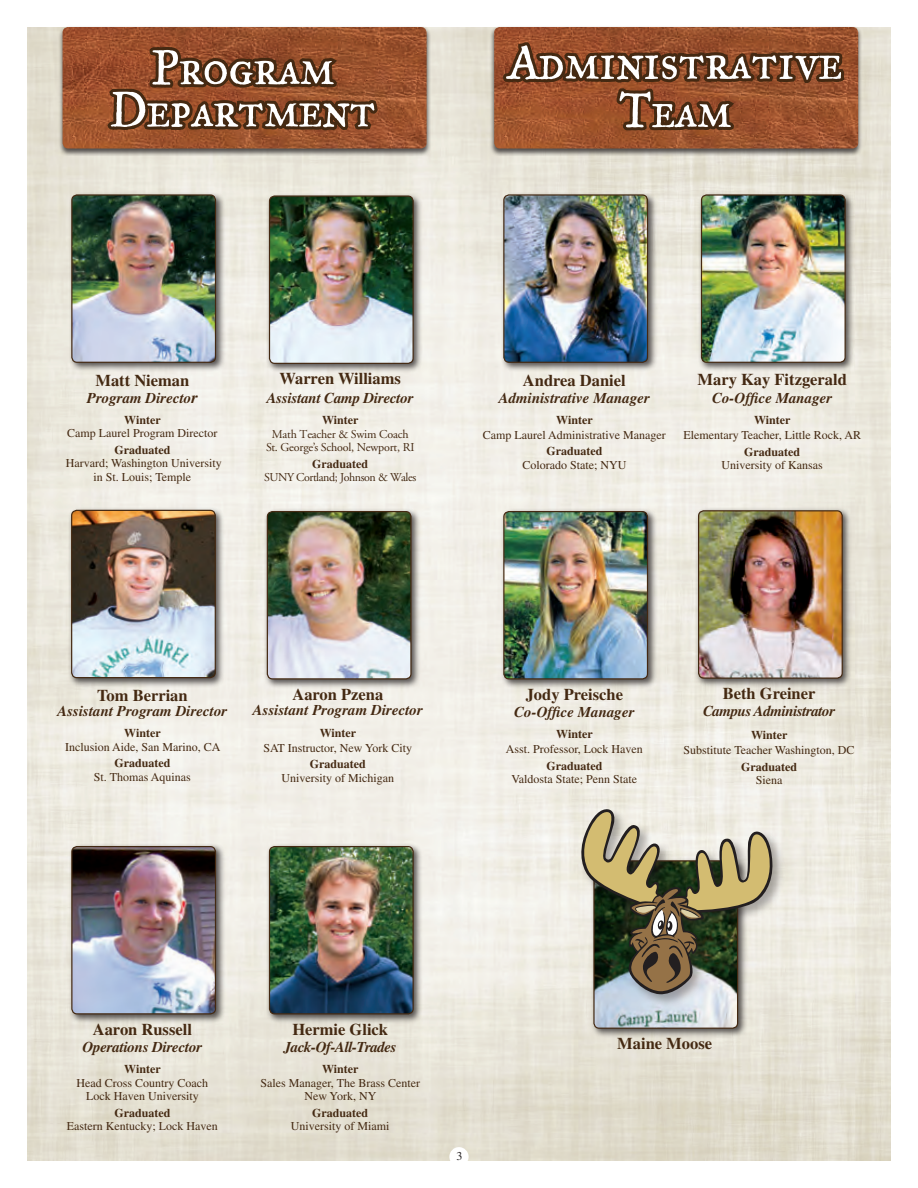
<style>
.page{position:relative;width:918px;height:1188px;background:#fff}
.page>*{position:absolute;margin:0;border:0;box-sizing:border-box;transform-origin:0 0}
.t1{font:54px "Historical Fell Type Roman SC";letter-spacing:-.025em;color:#fff}
.intro_letter{font:700 16.5px "Times";color:#442912}
.intro_letter-2{font:italic 700 15px "Times";color:#442912}
.intro_letter-3{font:italic 700 15px "Times";letter-spacing:-.03em;color:#442912}
.intro_letter-4{font:12px/13.5px "Times";color:#442912;text-align:center}
.intro_letter-5{font:12px/13.5px "Adobe Garamond";letter-spacing:-.015em;color:#442912;text-align:center}
.intro_letter-6{font:12px/13.5px "Adobe Garamond";letter-spacing:-.035em;color:#442912;text-align:center}
.intro_letter-7{font:700 12px/13.5px "Times";color:#442912;text-align:center}
.t2{font:12px "Times";color:#231f20}
.s1{font-size:16.5px}
.s2{font-weight:700}
.s3{font-family:"Times";font-weight:700}
.s4{font-weight:400}
</style>
<div class="page">
<div style="left:590px;top:857px;width:157px;height:181px;background:#231f20;opacity:.75"></div>
<img style="left:594px;top:1007px;width:144px;height:21px">
<div style="left:579px;top:807px;width:206px;height:200px;background:#231f20;opacity:.35"></div>
<svg style="left:578px;top:807px;width:196px;height:188px;background:#98957b"></svg>
<div style="left:68px;top:507px;width:157px;height:181px;background:#231f20;opacity:.75"></div>
<img style="left:72px;top:510px;width:143px;height:168px">
<div style="left:71px;top:510px;width:145px;height:168px;border:1px solid #442912;border-radius:5px"></div>
<div style="left:58px;top:25px;width:373px;height:131px;background:#231f20;opacity:.75"></div>
<img style="left:63px;top:27px;width:364px;height:121px">
<div style="left:489px;top:25px;width:374px;height:131px;background:#231f20;opacity:.75"></div>
<img style="left:494px;top:27px;width:364px;height:121px">
<svg style="left:104px;top:44px;width:278px;height:91px;background:#743f21"></svg>
<svg style="left:504px;top:25px;width:345px;height:110px;background:#844929"></svg>
<div style="left:68px;top:191px;width:157px;height:181px;background:#231f20;opacity:.75"></div>
<img style="left:72px;top:195px;width:143px;height:167px">
<div style="left:71px;top:194px;width:145px;height:169px;border:1px solid #442912;border-radius:5px"></div>
<div style="left:500px;top:191px;width:157px;height:181px;background:#231f20;opacity:.75"></div>
<img style="left:504px;top:195px;width:143px;height:167px">
<div style="left:503px;top:194px;width:145px;height:169px;border:1px solid #442912;border-radius:5px"></div>
<div style="left:264px;top:508px;width:157px;height:181px;background:#231f20;opacity:.75"></div>
<img style="left:267px;top:512px;width:144px;height:167px">
<div style="left:267px;top:511px;width:145px;height:168px;border:1px solid #442912;border-radius:5px"></div>
<div style="left:500px;top:508px;width:157px;height:181px;background:#231f20;opacity:.75"></div>
<img style="left:504px;top:512px;width:143px;height:167px">
<div style="left:503px;top:511px;width:145px;height:168px;border:1px solid #442912;border-radius:5px"></div>
<div style="left:68px;top:843px;width:157px;height:181px;background:#231f20;opacity:.75"></div>
<img style="left:72px;top:847px;width:143px;height:167px">
<div style="left:71px;top:846px;width:145px;height:168px;border:1px solid #442912;border-radius:5px"></div>
<div style="left:695px;top:507px;width:157px;height:181px;background:#231f20;opacity:.75"></div>
<img style="left:699px;top:511px;width:143px;height:167px">
<div style="left:698px;top:510px;width:145px;height:169px;border:1px solid #442912;border-radius:5px"></div>
<div style="left:698px;top:191px;width:157px;height:181px;background:#231f20;opacity:.75"></div>
<img style="left:702px;top:195px;width:143px;height:167px">
<div style="left:701px;top:194px;width:145px;height:169px;border:1px solid #442912;border-radius:5px"></div>
<div style="left:266px;top:192px;width:157px;height:181px;background:#231f20;opacity:.75"></div>
<img style="left:270px;top:196px;width:143px;height:167px">
<div style="left:269px;top:195px;width:145px;height:169px;border:1px solid #442912;border-radius:5px"></div>
<div style="left:266px;top:843px;width:157px;height:181px;background:#231f20;opacity:.75"></div>
<img style="left:270px;top:847px;width:143px;height:167px">
<div style="left:269px;top:846px;width:145px;height:168px;border:1px solid #442912;border-radius:5px"></div>
<p class="t1" style="left:151px;top:36px;width:185px">Program</p>
<p class="t1" style="left:110px;top:78px;width:268px">Department</p>
<p class="t1" style="left:507px;top:30px;width:337px">Administrative</p>
<p class="t1" style="left:618px;top:79px;width:115px">Team</p>
<p class="intro_letter" style="left:95px;top:370px;width:95px">Matt Nieman</p>
<p class="intro_letter-2" style="left:87px;top:389px;width:112px">Program Directo<span class="s1">r</span></p>
<p class="intro_letter-4" style="left:67px;top:413px;width:152px"><span class="s2">Winter<br></span>Camp Laurel Program Director</p>
<p class="intro_letter-4" style="left:66px;top:443px;width:158px"><span class="s2">Graduated<br></span>Harvard; Washington University in St. Louis; Temple</p>
<p class="intro_letter" style="left:279px;top:369px;width:123px">Warren Williams</p>
<p class="intro_letter-2" style="left:267px;top:389px;width:148px">Assistant Camp Director</p>
<p class="intro_letter-5" style="left:266px;top:414px;width:150px"><span class="s3">Winter<br></span>Math Teacher &amp; Swim Coach<br>St. George’s School, Newport, RI</p>
<p class="intro_letter-6" style="left:264px;top:457px;width:154px"><span class="s3">Graduated<br></span>SUNY Cortland; Johnson &amp; Wales</p>
<p class="intro_letter" style="left:523px;top:370px;width:104px">Andrea Daniel</p>
<p class="intro_letter-2" style="left:499px;top:389px;width:153px">Administrative Manager</p>
<p class="intro_letter-4" style="left:483px;top:412px;width:184px;line-height:15px"><span class="s2">Winter<br></span>Camp Laurel Administrative Manager</p>
<p class="intro_letter-4" style="left:522px;top:445px;width:105px"><span class="s2">Graduated<br></span>Colorado State; NYU</p>
<p class="intro_letter" style="left:698px;top:369px;width:151px">Mary Kay Fitzgerald</p>
<p class="intro_letter-2" style="left:712px;top:389px;width:122px">Co-Office Manager</p>
<p class="intro_letter-4" style="left:683px;top:413px;width:179px;line-height:15px"><span class="s2">Winter<br></span>Elementary Teacher, Little Rock, AR</p>
<p class="intro_letter-4" style="left:722px;top:445px;width:103px"><span class="s2">Graduated<br></span>University of Kansas</p>
<p class="intro_letter" style="left:97px;top:685px;width:92px">Tom Berrian</p>
<p class="intro_letter-2" style="left:57px;top:702px;width:172px">Assistant Program Director</p>
<p class="intro_letter-7" style="left:124px;top:726px;width:38px">Winter</p>
<p class="intro_letter-4" style="left:65px;top:739px;width:157px;line-height:16.5px">Inclusion Aide, San Marino, CA<br><span class="s2">Graduated</span></p>
<p class="intro_letter-4" style="left:94px;top:770px;width:98px">St. Thomas Aquinas</p>
<p class="intro_letter" style="left:292px;top:685px;width:92px">Aaron Pzena</p>
<p class="intro_letter-2" style="left:253px;top:701px;width:172px">Assistant Program Director</p>
<p class="intro_letter-4" style="left:264px;top:725px;width:150px;line-height:15px"><span class="s2">Winter<br></span>SAT Instructor, New York City</p>
<p class="intro_letter-4" style="left:282px;top:757px;width:114px"><span class="s2">Graduated<br></span>University of Michigan</p>
<p class="intro_letter" style="left:526px;top:685px;width:99px">Jody Preische</p>
<p class="intro_letter-2" style="left:514px;top:703px;width:122px">Co-Office Manager</p>
<p class="intro_letter-4" style="left:506px;top:727px;width:139px;line-height:15px"><span class="s2">Winter<br></span>Asst. Professor, Lock Haven</p>
<p class="intro_letter-4" style="left:512px;top:759px;width:127px"><span class="s2">Graduated<br></span>Valdosta State; Penn State</p>
<p class="intro_letter" style="left:723px;top:684px;width:94px">Beth Greiner</p>
<p class="intro_letter-3" style="left:703px;top:702px;width:134px">Campus Administrator</p>
<p class="intro_letter-4" style="left:684px;top:728px;width:173px;line-height:15px"><span class="s2">Winter<br></span>Substitute Teacher Washington, DC</p>
<p class="intro_letter-7" style="left:741px;top:760px;width:58px">Graduated<br><span class="s4">Siena</span></p>
<p class="intro_letter" style="left:93px;top:1020px;width:101px">Aaron Russell</p>
<p class="intro_letter-2" style="left:83px;top:1038px;width:121px">Operations Director</p>
<p class="intro_letter-4" style="left:77px;top:1063px;width:133px"><span class="s2">Winter<br></span>Head Cross Country Coach<br>Lock Haven University</p>
<p class="intro_letter-4" style="left:67px;top:1106px;width:152px"><span class="s2">Graduated<br></span>Eastern Kentucky; Lock Haven</p>
<p class="intro_letter" style="left:292px;top:1020px;width:97px">Hermie Glick</p>
<p class="intro_letter-3" style="left:284px;top:1038px;width:114px">Jack-Of-All-Trades</p>
<p class="intro_letter-4" style="left:260px;top:1063px;width:161px"><span class="s2">Winter<br></span>Sales Manager, The Brass Center<br>New York, NY</p>
<p class="intro_letter-4" style="left:291px;top:1106px;width:100px"><span class="s2">Graduated<br></span>University of Miami</p>
<p class="t2" style="left:457px;top:1149px;width:7px">3</p>
<p class="intro_letter" style="left:617px;top:1034px;width:96px">Maine Moose</p>
</div>
